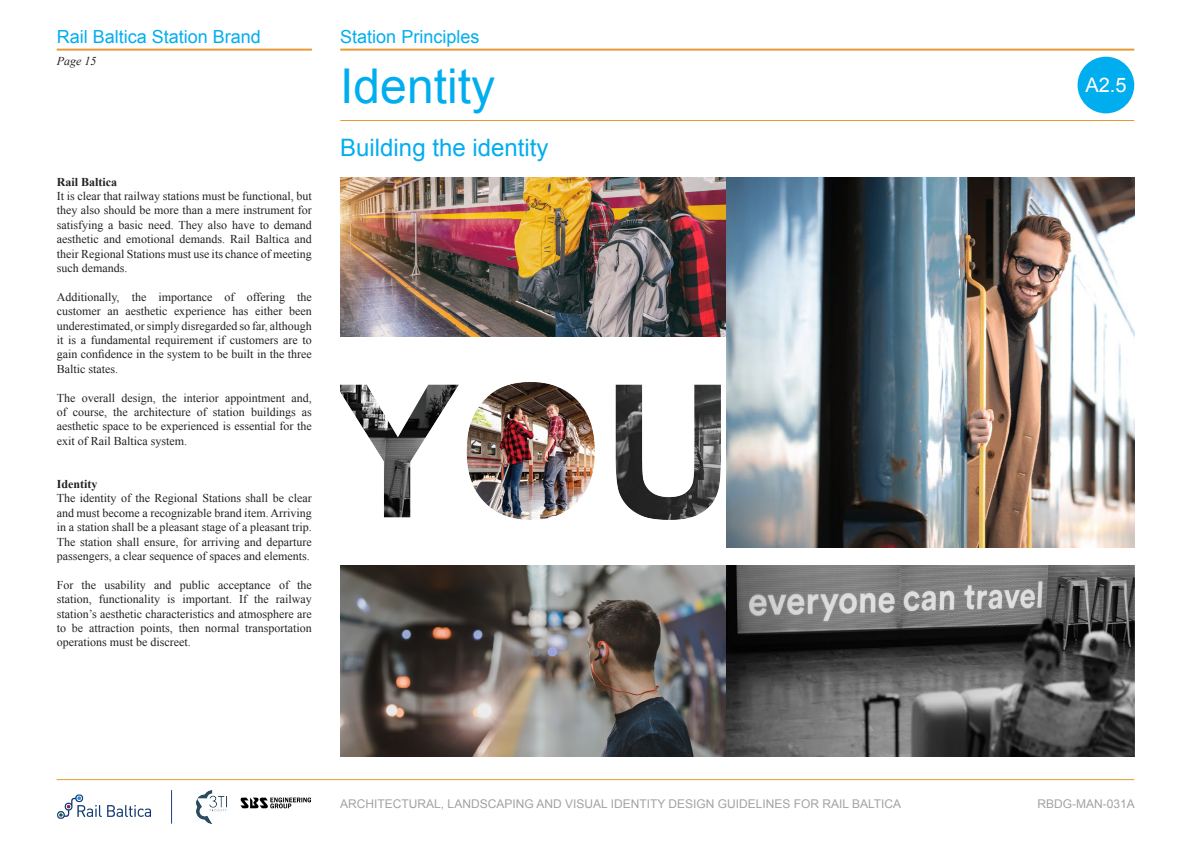
<style>
.page{position:relative;width:1191px;height:842px;background:#fff}
.page>*{position:absolute;margin:0;border:0;box-sizing:border-box;transform-origin:0 0}
.t1{font:48px "Arial";color:#00aeef}
.t2{font:24px "Arial";color:#00aeef}
.t3{font:20px "Arial";color:#fff}
.t4{font:18px "Arial";color:#00aeef}
.t5{font:12px/14.4px "Times New Roman";color:#231f20;text-align:justify}
.t6{font:12px "Arial";color:#a1a3a6}
.t7{font:700 12px "Times New Roman";color:#231f20}
.t8{font:italic 12px "Times New Roman";color:#231f20}
</style>
<div class="page">
<img style="left:340px;top:382px;width:381px;height:138px">
<img style="left:340px;top:565px;width:794px;height:192px">
<img style="left:340px;top:177px;width:386px;height:159px">
<img style="left:726px;top:177px;width:408px;height:370px">
<div style="left:1077px;top:57px;width:57px;height:56px;background:#00aeef;border-radius:50%"></div>
<hr style="left:57px;top:49px;width:255px;height:2px;background:#e79936">
<hr style="left:340px;top:49px;width:794px;height:2px;background:#e79936">
<hr style="left:340px;top:120px;width:794px;height:1px;background:#e79936">
<hr style="left:57px;top:779px;width:1077px;height:1px;background:#e79936">
<img style="left:57px;top:794px;width:94px;height:25px">
<img style="left:196px;top:790px;width:31px;height:34px">
<img style="left:240px;top:798px;width:71px;height:11px">
<hr style="left:171px;top:790px;width:1px;height:34px;background:#233e81">
<h3 class="t4" style="left:57px;top:24px;width:206px">Rail Baltica Station Brand</h3>
<p class="t8" style="left:57px;top:53px;width:41px">Page 15</p>
<p class="t7" style="left:57px;top:173px;width:62px">Rail Baltica</p>
<p class="t5" style="left:57px;top:188px;width:257px">It is clear that railway stations must be functional, but they also should be more than a mere instrument for satisfying a basic need. They also have to demand aesthetic and emotional demands. Rail Baltica and their Regional Stations must use its chance of meeting such demands.</p>
<p class="t5" style="left:57px;top:289px;width:257px">Additionally, the importance of offering the customer an aesthetic experience has either been underestimated, or simply disregarded so far, although it is a fundamental requirement if customers are to gain confidence in the system to be built in the three Baltic states.</p>
<p class="t5" style="left:57px;top:390px;width:257px">The overall design, the interior appointment and, of course, the architecture of station buildings as aesthetic space to be experienced is essential for the exit of Rail Baltica system.</p>
<p class="t7" style="left:57px;top:476px;width:42px">Identity</p>
<p class="t5" style="left:57px;top:491px;width:257px">The identity of the Regional Stations shall be clear and must become a recognizable brand item. Arriving in a station shall be a pleasant stage of a pleasant trip.<br>The station shall ensure, for arriving and departure passengers, a clear sequence of spaces and elements.</p>
<p class="t5" style="left:57px;top:577px;width:257px">For the usability and public acceptance of the station, functionality is important. If the railway station’s aesthetic characteristics and atmosphere are to be attraction points, then normal transportation operations must be discreet.</p>
<p class="t4" style="left:340px;top:24px;width:141px">Station Principles</p>
<p class="t1" style="left:340px;top:54px;width:156px">Identity</p>
<p class="t2" style="left:340px;top:132px;width:210px">Building the identity</p>
<h3 class="t3" style="left:1085px;top:72px;width:43px">a2.5</h3>
<p class="t6" style="left:340px;top:796px;width:562px">ARCHITECTURAL, LANDSCAPING AND VISUAL IDENTITY DESIGN GUIDELINES FOR RAIL BALTICA</p>
<p class="t6" style="left:1037px;top:796px;width:99px">RBDG-MAN-031A</p>
</div>
